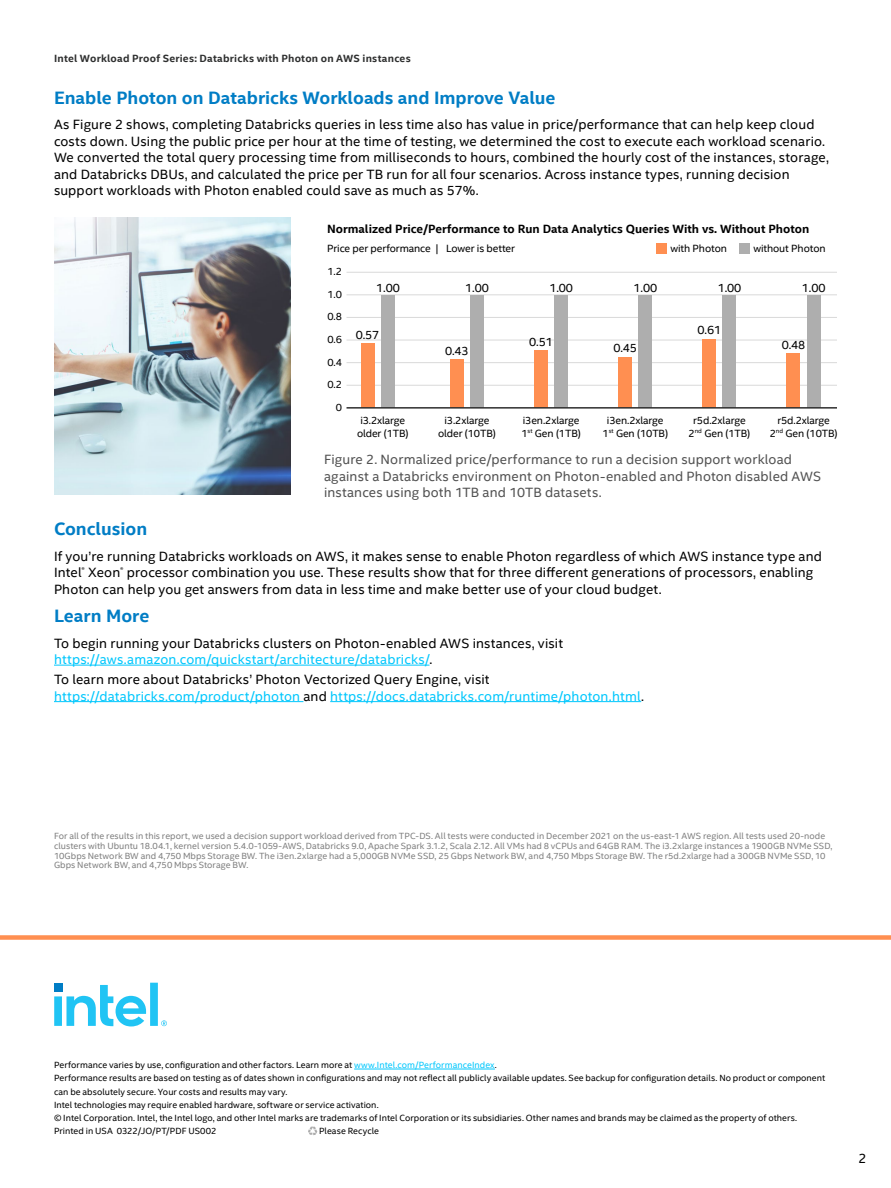
<style>
.page{position:relative;width:891px;height:1188px;background:#fff}
.page>*{position:absolute;margin:0;border:0;box-sizing:border-box;transform-origin:0 0}
.t1{font:700 18px "Intel Clear";color:#007dc5}
.t2{font:13.5px/16.5px "Intel Clear";letter-spacing:.01em;color:#000}
.t3{font:13.5px/16.5px "Intel Clear";letter-spacing:.01em;color:#525252}
.t4{font:13.5px/16.5px "Intel Clear";letter-spacing:.01em;color:#00c7fd}
.t5{font:700 12px "Intel Clear";color:#000}
.t6{font:12px "Intel Clear";letter-spacing:-.01em;color:#000}
.t7{font:10.5px/12.6px "Intel Clear";letter-spacing:-.01em;color:#000;text-align:center}
.t8{font:700 10.5px "Intel Clear";letter-spacing:.02em;color:#2e2f2f}
.t9{font:9px/13px "Intel Clear";letter-spacing:.005em;color:#000}
.t10{font:9px/9.8px "Intel Clear";letter-spacing:.005em;color:#808080}
.s1{color:#00c7fd}
.s2{color:#000}
</style>
<div class="page">
<svg style="left:54px;top:983px;width:113px;height:43px"></svg>
<hr style="left:354px;top:1069px;width:141px;height:1px;background:#00c7fd">
<svg style="left:308px;top:1126px;width:9px;height:9px"></svg>
<hr style="left:54px;top:665px;width:376px;height:1px;background:#00c7fd">
<hr style="left:54px;top:701px;width:249px;height:1px;background:#00c7fd">
<hr style="left:330px;top:701px;width:311px;height:1px;background:#00c7fd">
<div style="left:0;top:935px;width:891px;height:5px;background:#ff8f51"></div>
<hr style="left:347px;top:385px;width:490px;height:1px;background:#d9d9d9">
<hr style="left:347px;top:362px;width:490px;height:1px;background:#d9d9d9">
<hr style="left:347px;top:340px;width:490px;height:1px;background:#d9d9d9">
<hr style="left:347px;top:317px;width:490px;height:1px;background:#d9d9d9">
<hr style="left:347px;top:295px;width:490px;height:1px;background:#d9d9d9">
<hr style="left:347px;top:272px;width:490px;height:1px;background:#d9d9d9">
<div style="left:656px;top:243px;width:11px;height:11px;background:#ff8f51"></div>
<div style="left:739px;top:243px;width:11px;height:11px;background:#aeaeae"></div>
<div style="left:381px;top:295px;width:14px;height:113px;background:#aeaeae"></div>
<div style="left:807px;top:295px;width:13px;height:113px;background:#aeaeae"></div>
<div style="left:723px;top:295px;width:13px;height:113px;background:#aeaeae"></div>
<div style="left:639px;top:295px;width:13px;height:113px;background:#aeaeae"></div>
<div style="left:554px;top:295px;width:14px;height:113px;background:#aeaeae"></div>
<div style="left:470px;top:295px;width:14px;height:113px;background:#aeaeae"></div>
<div style="left:361px;top:343px;width:13px;height:65px;background:#ff8f51"></div>
<div style="left:787px;top:354px;width:13px;height:54px;background:#ff8f51"></div>
<div style="left:702px;top:339px;width:14px;height:69px;background:#ff8f51"></div>
<div style="left:618px;top:357px;width:14px;height:51px;background:#ff8f51"></div>
<div style="left:534px;top:350px;width:14px;height:58px;background:#ff8f51"></div>
<div style="left:450px;top:359px;width:13px;height:49px;background:#ff8f51"></div>
<hr style="left:347px;top:407px;width:490px;height:2px;background:#2e2f2f">
<img style="left:55px;top:218px;width:236px;height:277px">
<p class="t8" style="left:54px;top:52px;width:358px">Intel Workload Proof Series: Databricks with Photon on AWS instances</p>
<h1 class="t1" style="left:54px;top:86px;width:503px">Enable Photon on Databricks Workloads and Improve Value</h1>
<p class="t2" style="left:54px;top:116px;width:777px">As Figure 2 shows, completing Databricks queries in less time also has value in price/performance that can help keep cloud costs down. Using the public price per hour at the time of testing, we determined the cost to execute each workload scenario.<br>We converted the total query processing time from milliseconds to hours, combined the hourly cost of the instances, storage, and Databricks DBUs, and calculated the price per TB run for all four scenarios. Across instance types, running decision support workloads with Photon enabled could save as much as 57%.</p>
<p class="t5" style="left:327px;top:222px;width:484px">Normalized Price/Performance to Run Data Analytics Queries With vs. Without Photon</p>
<p class="t7" style="left:327px;top:242px;width:189px">Price per performance | Lower is better</p>
<p class="t7" style="left:670px;top:242px;width:58px">with Photon</p>
<p class="t7" style="left:753px;top:242px;width:74px">without Photon</p>
<p class="t7" style="left:327px;top:265px;width:16px">1.2</p>
<p class="t7" style="left:327px;top:288px;width:16px">1.0</p>
<p class="t7" style="left:327px;top:311px;width:16px">0.8</p>
<p class="t7" style="left:327px;top:333px;width:16px">0.6</p>
<p class="t7" style="left:327px;top:356px;width:16px">0.4</p>
<p class="t7" style="left:327px;top:378px;width:16px">0.2</p>
<p class="t7" style="left:336px;top:401px;width:8px">0</p>
<p class="t6" style="left:376px;top:280px;width:25px">1.00</p>
<p class="t6" style="left:802px;top:280px;width:25px">1.00</p>
<p class="t6" style="left:465px;top:280px;width:25px">1.00</p>
<p class="t6" style="left:549px;top:280px;width:25px">1.00</p>
<p class="t6" style="left:634px;top:280px;width:25px">1.00</p>
<p class="t6" style="left:718px;top:280px;width:25px">1.00</p>
<p class="t6" style="left:356px;top:328px;width:25px">0.57</p>
<p class="t7" style="left:357px;top:414px;width:53px">i3.2xlarge older (1TB)</p>
<p class="t6" style="left:445px;top:343px;width:25px">0.43</p>
<p class="t7" style="left:438px;top:414px;width:59px">i3.2xlarge older (10TB)</p>
<p class="t6" style="left:529px;top:334px;width:25px">0.51</p>
<p class="t6" style="left:613px;top:341px;width:25px">0.45</p>
<p class="t6" style="left:698px;top:323px;width:25px">0.61</p>
<p class="t6" style="left:782px;top:338px;width:25px">0.48</p>
<p class="t7" style="left:521px;top:414px;width:61px;text-align:left">i3en.2xlarge<br>1<sup>st</sup> Gen (1TB)</p>
<p class="t7" style="left:603px;top:414px;width:67px">i3en.2xlarge<br>1<sup>st</sup> Gen (10TB)</p>
<p class="t7" style="left:689px;top:414px;width:63px">r5d.2xlarge<br>2<sup>nd</sup> Gen (1TB)</p>
<p class="t7" style="left:770px;top:414px;width:69px">r5d.2xlarge<br>2<sup>nd</sup> Gen (10TB)</p>
<p class="t3" style="left:324px;top:452px;width:499px">Figure 2. Normalized price/performance to run a decision support workload against a Databricks environment on Photon-enabled and Photon disabled AWS instances using both 1TB and 10TB datasets.</p>
<h1 class="t1" style="left:54px;top:518px;width:95px">Conclusion</h1>
<p class="t2" style="left:54px;top:548px;width:770px">If you’re running Databricks workloads on AWS, it makes sense to enable Photon regardless of which AWS instance type and<br>Intel<sup>®</sup> Xeon<sup>®</sup> processor combination you use. These results show that for three different generations of processors, enabling<br>Photon can help you get answers from data in less time and make better use of your cloud budget.</p>
<h1 class="t1" style="left:54px;top:605px;width:97px">Learn More</h1>
<p class="t2" style="left:54px;top:635px;width:511px">To begin running your Databricks clusters on Photon-enabled AWS instances, visit <span class="s1">https://aws.amazon.com/quickstart/architecture/databricks/</span>.</p>
<p class="t4" style="left:54px;top:671px;width:592px"><span class="s2">To learn more about Databricks’ Photon Vectorized Query Engine, visit </span>https://databricks.com/product/photon <span class="s2">and</span> https://docs.databricks.com/runtime/photon.html<span class="s2">.</span></p>
<p class="t10" style="left:54px;top:831px;width:780px">For all of the results in this report, we used a decision support workload derived from TPC-DS. All tests were conducted in December 2021 on the us-east-1 AWS region. All tests used 20-node clusters with Ubuntu 18.04.1, kernel version 5.4.0-1059-AWS, Databricks 9.0, Apache Spark 3.1.2, Scala 2.12. All VMs had 8 vCPUs and 64GB RAM. The i3.2xlarge instances a 1900GB NVMe SSD, 10Gbps Network BW and 4,750 Mbps Storage BW. The i3en.2xlarge had a 5,000GB NVMe SSD, 25 Gbps Network BW, and 4,750 Mbps Storage BW. The r5d.2xlarge had a 300GB NVMe SSD, 10<br>Gbps Network BW, and 4,750 Mbps Storage BW.</p>
<p class="t9" style="left:54px;top:1059px;width:773px">Performance varies by use, configuration and other factors. Learn more at <span class="s1">www.Intel.com/PerformanceIndex</span>.<br>Performance results are based on testing as of dates shown in configurations and may not reflect all publicly available updates. See backup for configuration details. No product or component can be absolutely secure. Your costs and results may vary.<br>Intel technologies may require enabled hardware, software or service activation.<br>© Intel Corporation. Intel, the Intel logo, and other Intel marks are trademarks of Intel Corporation or its subsidiaries. Other names and brands may be claimed as the property of others.<br>Printed in USA 0322/JO/PT/PDF US002</p>
<p class="t9" style="left:319px;top:1124px;width:61px">Please Recycle</p>
<p class="t2" style="left:858px;top:1151px;width:10px">2</p>
</div>
